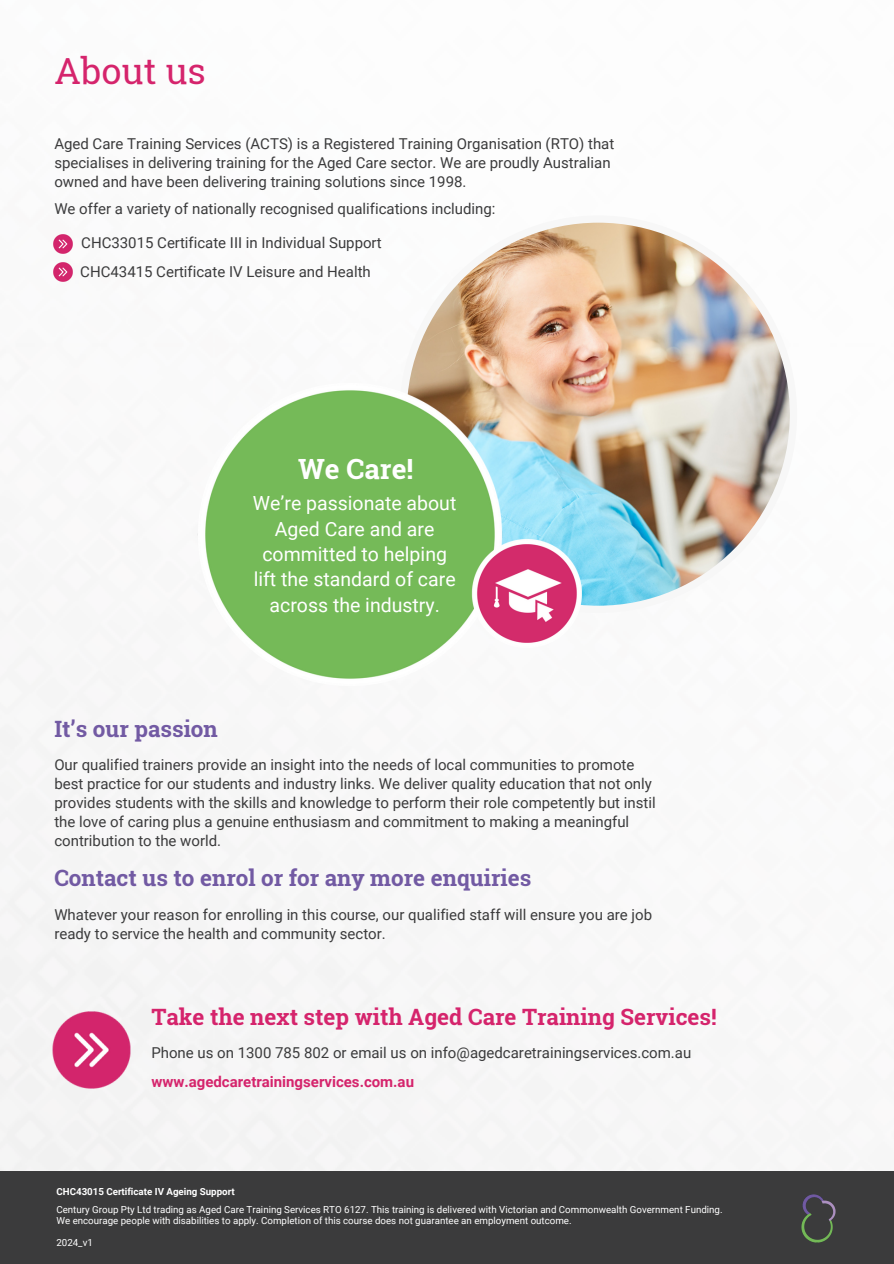
<style>
.page{position:relative;width:894px;height:1264px;background:#fff}
.page>*{position:absolute;margin:0;border:0;box-sizing:border-box;transform-origin:0 0}
.t1{font:36px "Roboto Slab";color:#d5246c}
.t2{font:700 27.9px "Roboto Slab";color:#fff}
.t3{font:700 22.5px "Roboto Slab";color:#725aa3}
.t4{font:700 22.5px "Roboto Slab";color:#d5246c}
.t5{font:19.5px/25.3px "Roboto";color:#fff;text-align:center}
.t6{font:15px/18.9px "Roboto";color:#3b3b3c}
.t7{font:9.75px/10.9px "Roboto";color:#fff}
.t8{font:700 9.75px "Roboto";color:#fff}
.s1{font-weight:700;color:#d5246c}
</style>
<div class="page">
<div style="left:0;top:1171px;width:893px;height:92px;background:#3b3b3c"></div>
<img style="left:801px;top:1194px;width:35px;height:49px">
<img style="left:51px;top:231px;width:25px;height:25px">
<img style="left:51px;top:260px;width:25px;height:24px">
<img style="left:41px;top:999px;width:101px;height:101px">
<img style="left:399px;top:215px;width:397px;height:398px">
<img style="left:194px;top:379px;width:311px;height:311px">
<img style="left:467px;top:534px;width:119px;height:118px">
<p class="t1" style="left:54px;top:47px;width:153px">About us</p>
<h5 class="t6" style="left:54px;top:135px;width:561px">Aged Care Training Services (ACTS) is a Registered Training Organisation (RTO) that specialises in delivering training for the Aged Care sector. We are proudly Australian owned and have been delivering training solutions since 1998.</h5>
<h5 class="t6" style="left:54px;top:200px;width:442px">We offer a variety of nationally recognised qualifications including:</h5>
<p class="t6" style="left:81px;top:233px;width:302px">CHC33015 Certificate III in Individual Support</p>
<h5 class="t6" style="left:80px;top:262px;width:292px">CHC43415 Certificate IV Leisure and Health</h5>
<p class="t2" style="left:298px;top:449px;width:117px">We Care!</p>
<p class="t5" style="left:253px;top:491px;width:205px">We’re passionate about<br>Aged Care and are committed to helping lift the standard of care across the industry.</p>
<p class="t3" style="left:54px;top:713px;width:165px">It’s our passion</p>
<p class="t6" style="left:54px;top:755px;width:602px">Our qualified trainers provide an insight into the needs of local communities to promote best practice for our students and industry links. We deliver quality education that not only provides students with the skills and knowledge to perform their role competently but instil the love of caring plus a genuine enthusiasm and commitment to making a meaningful contribution to the world.</p>
<p class="t3" style="left:54px;top:862px;width:478px">Contact us to enrol or for any more enquiries</p>
<p class="t6" style="left:54px;top:905px;width:599px">Whatever your reason for enrolling in this course, our qualified staff will ensure you are job ready to service the health and community sector.</p>
<h5 class="t4" style="left:151px;top:1001px;width:566px">Take the next step with Aged Care Training Services!</h5>
<h5 class="t6" style="left:151px;top:1037px;width:541px;line-height:29.4px">Phone us on 1300 785 802 or email us on info@agedcaretrainingservices.com.au <span class="s1">www.agedcaretrainingservices.com.au</span></h5>
<p class="t8" style="left:56px;top:1185px;width:180px">CHC43015 Certificate IV Ageing Support</p>
<h3 class="t7" style="left:56px;top:1204px;width:667px">Century Group Pty Ltd trading as Aged Care Training Services RTO 6127. This training is delivered with Victorian and Commonwealth Government Funding.<br>We encourage people with disabilities to apply. Completion of this course does not guarantee an employment outcome.</h3>
<p class="t7" style="left:56px;top:1236px;width:38px">2024_v1</p>
</div>
